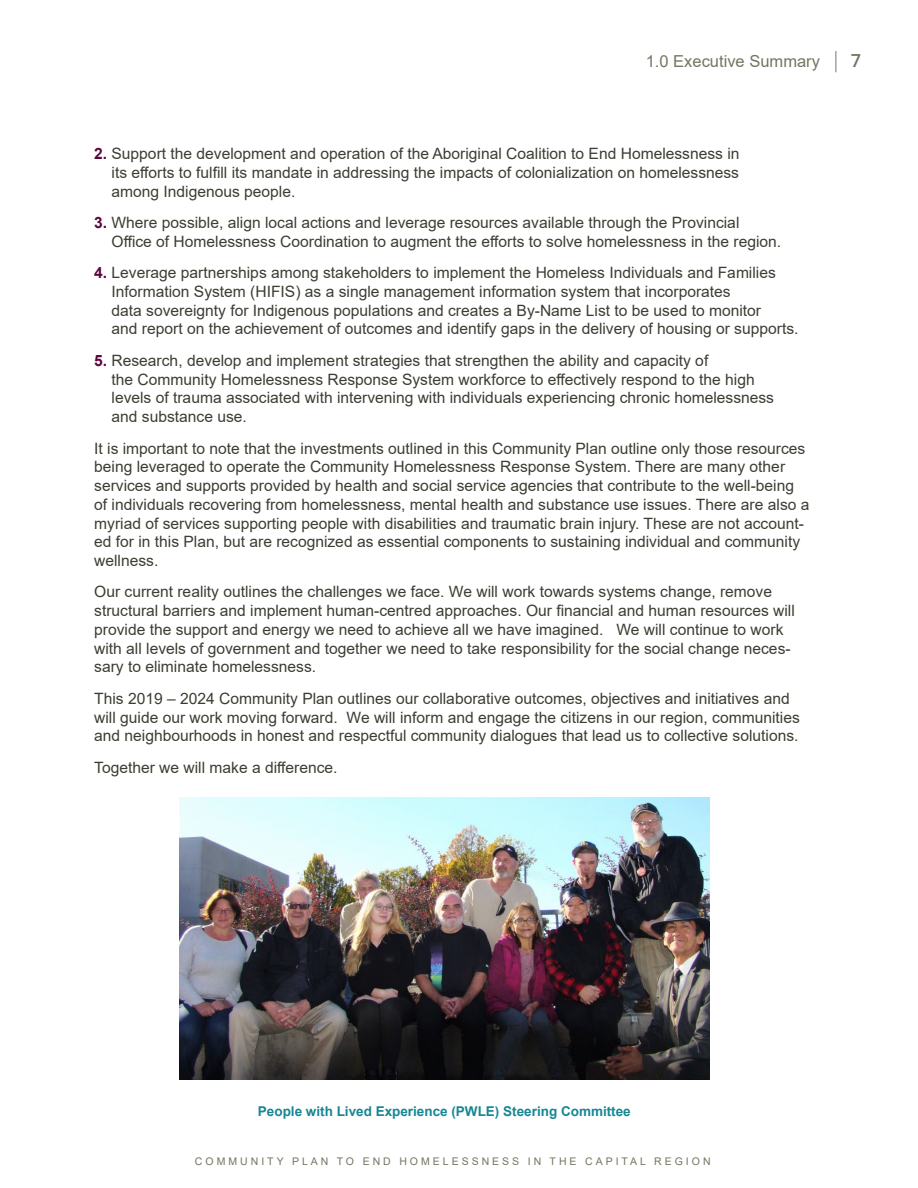
<style>
.page{position:relative;width:918px;height:1188px;background:#fff}
.page>*{position:absolute;margin:0;border:0;box-sizing:border-box;transform-origin:0 0}
.t1{font:600 18px "Open Sans";color:#757561}
.t2{font:16.5px "Arial";color:#757561}
.t3{font:15.6px/18.8px "Arial";color:#3d3d33}
.Paragraph_Style_3{font:700 13.5px "Arial";color:#168794}
.t4{font:10.5px "Arial";letter-spacing:.285em;color:#757561}
.s1{font-weight:700;color:#5b053c}
</style>
<div class="page">
<hr style="left:835px;top:51px;width:2px;height:21px;background:#a7a494">
<img style="left:180px;top:798px;width:530px;height:282px">
<p class="t2" style="left:646px;top:50px;width:176px">1.0 Executive Summary</p>
<p class="t3" style="left:112px;top:144px;width:630px;text-align:justify;text-indent:-17px"><span class="s1">2.</span> Support the development and operation of the Aboriginal Coalition to End Homelessness in its efforts to fulfill its mandate in addressing the impacts of colonialization on homelessness among Indigenous people.</p>
<p class="t3" style="left:112px;top:213px;width:671px;text-indent:-17px"><span class="s1">3.</span> Where possible, align local actions and leverage resources available through the Provincial<br>Office of Homelessness Coordination to augment the efforts to solve homelessness in the region.</p>
<p class="t3" style="left:112px;top:263px;width:688px;text-indent:-17px"><span class="s1">4.</span> Leverage partnerships among stakeholders to implement the Homeless Individuals and Families Information System (HIFIS) as a single management information system that incorporates<br>data sovereignty for Indigenous populations and creates a By-Name List to be used to monitor<br>and report on the achievement of outcomes and identify gaps in the delivery of housing or supports.</p>
<p class="t3" style="left:112px;top:351px;width:664px;text-indent:-17px"><span class="s1">5.</span> Research, develop and implement strategies that strengthen the ability and capacity of<br>the Community Homelessness Response System workforce to effectively respond to the high levels of trauma associated with intervening with individuals experiencing chronic homelessness and substance use.</p>
<p class="t3" style="left:94px;top:439px;width:717px">It is important to note that the investments outlined in this Community Plan outline only those resources being leveraged to operate the Community Homelessness Response System. There are many other services and supports provided by health and social service agencies that contribute to the well-being of individuals recovering from homelessness, mental health and substance use issues. There are also a myriad of services supporting people with disabilities and traumatic brain injury. These are not account&shy;ed for in this Plan, but are recognized as essential components to sustaining individual and community wellness.</p>
<p class="t3" style="left:94px;top:583px;width:702px">Our current reality outlines the challenges we face. We will work towards systems change, remove structural barriers and implement human-centred approaches. Our financial and human resources will provide the support and energy we need to achieve all we have imagined. We will continue to work with all levels of government and together we need to take responsibility for the social change neces&shy;sary to eliminate homelessness.</p>
<p class="t3" style="left:94px;top:689px;width:707px">This 2019 – 2024 Community Plan outlines our collaborative outcomes, objectives and initiatives and will guide our work moving forward. We will inform and engage the citizens in our region, communities and neighbourhoods in honest and respectful community dialogues that lead us to collective solutions.</p>
<p class="t3" style="left:94px;top:758px;width:245px">Together we will make a difference.</p>
<p class="t1" style="left:851px;top:48px;width:12px">7</p>
<p class="Paragraph_Style_3" style="left:258px;top:1102px;width:374px">People with Lived Experience (PWLE) Steering Committee</p>
<p class="t4" style="left:195px;top:1154px;width:517px">COMMUNITY PLAN TO END HOMELESSNESS IN THE CAPITAL REGION</p>
</div>
